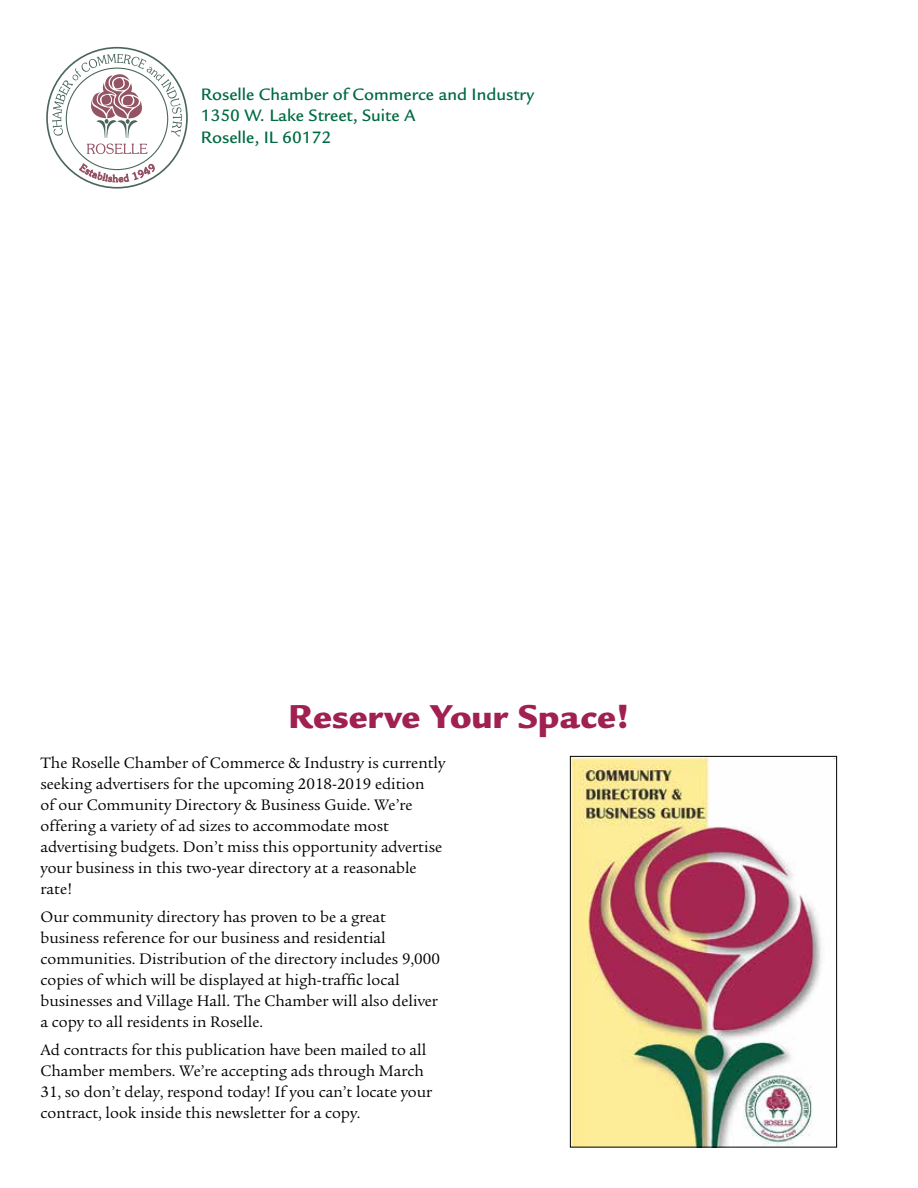
<style>
.page{position:relative;width:918px;height:1188px;background:#fff}
.page>*{position:absolute;margin:0;border:0;box-sizing:border-box;transform-origin:0 0}
.t1{font:900 36px "Legacy Sans";color:#a02051}
.t2{font:500 18px/21.6px "Legacy Sans";color:#006a42}
.t3{font:16.5px/21px "Legacy Serif";color:#000}
</style>
<div class="page">
<svg style="left:52px;top:54px;width:130px;height:100px"></svg>
<svg style="left:79px;top:164px;width:76px;height:19px"></svg>
<img style="left:572px;top:758px;width:263px;height:388px">
<div style="left:570px;top:756px;width:267px;height:392px;border:1px solid #000"></div>
<p class="t2" style="left:201px;top:83px;width:335px">Roselle Chamber of Commerce and Industry<br>1350 W. Lake Street, Suite A<br>Roselle, IL 60172</p>
<h1 class="t1" style="left:288px;top:695px;width:343px">Reserve Your Space!</h1>
<p class="t3" style="left:40px;top:753px;width:407px">The Roselle Chamber of Commerce &amp; Industry is currently seeking advertisers for the upcoming 2018-2019 edition<br>of our Community Directory &amp; Business Guide. We’re offering a variety of ad sizes to accommodate most advertising budgets. Don’t miss this opportunity advertise your business in this two-year directory at a reasonable rate!</p>
<p class="t3" style="left:40px;top:906px;width:401px">Our community directory has proven to be a great business reference for our business and residential communities. Distribution of the directory includes 9,000 copies of which will be displayed at high-traffic local businesses and Village Hall. The Chamber will also deliver a copy to all residents in Roselle.</p>
<p class="t3" style="left:40px;top:1039px;width:393px">Ad contracts for this publication have been mailed to all Chamber members. We’re accepting ads through March 31, so don’t delay, respond today! If you can’t locate your contract, look inside this newsletter for a copy.</p>
</div>
